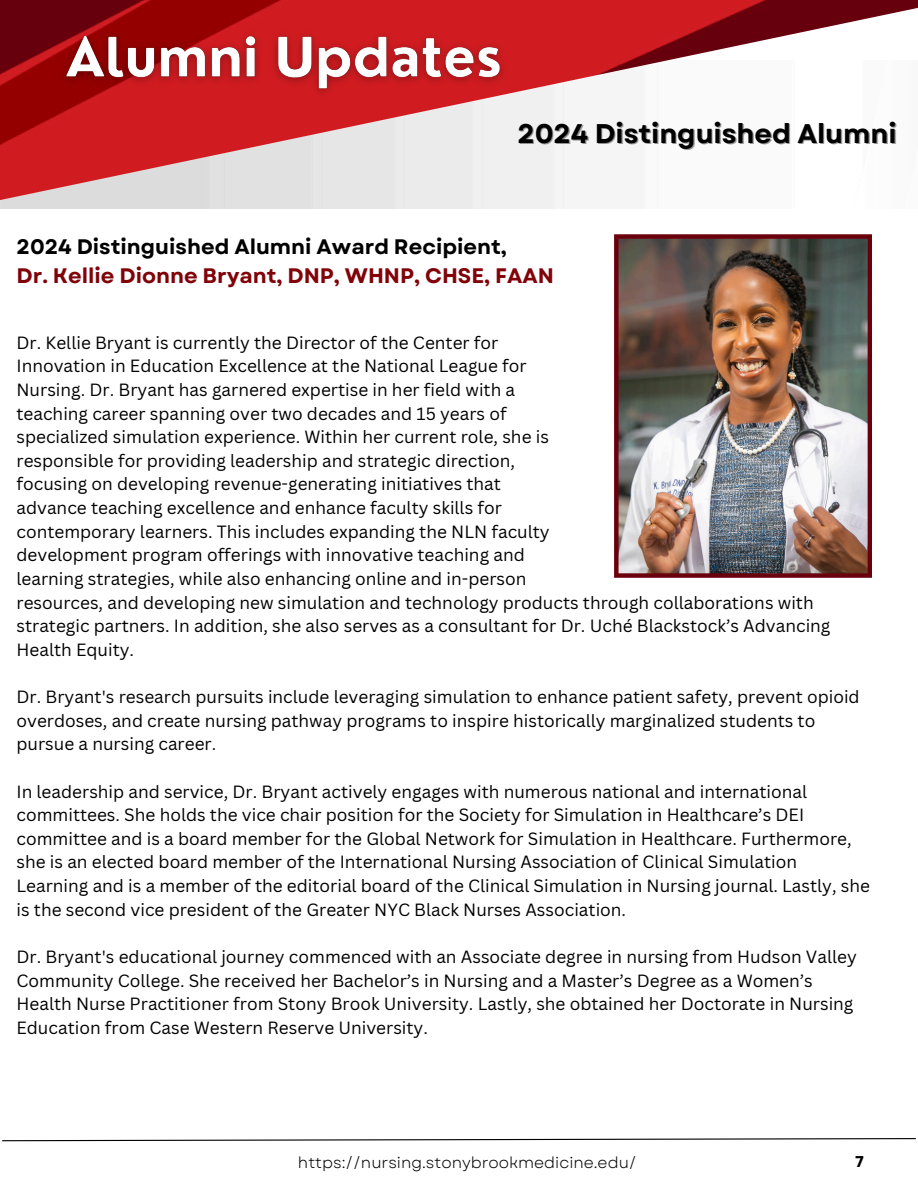
<style>
.page{position:relative;width:918px;height:1188px;background:#fff}
.page>*{position:absolute;margin:0;border:0;box-sizing:border-box;transform-origin:0 0}
.t1{font:700 27px "Garet";color:#000}
.t2{font:700 21px/29.2px "Garet";color:#810209}
.t3{font:17.25px/23.7px "Canva Sans";color:#000}
.t4{font:15.6px "Garet";color:#000}
.t5{font:700 15.6px "Garet";color:#000}
.s1{color:#000}
</style>
<div class="page">
<img style="left:0;top:0;width:918px;height:208px">
<img style="left:51px;top:23px;width:463px;height:81px">
<img style="left:614px;top:234px;width:258px;height:344px">
<svg style="left:2px;top:1138px;width:914px;height:4px"></svg>
<h3 class="t1" style="left:517px;top:114px;width:381px">2024 Distinguished Alumni</h3>
<h2 class="t2" style="left:17px;top:232px;width:539px"><span class="s1">2024 Distinguished Alumni Award Recipient,<br></span>Dr. Kellie Dionne Bryant, DNP, WHNP, CHSE, FAAN</h2>
<p class="t3" style="left:17px;top:330px;width:483px">Dr. Kellie Bryant is currently the Director of the Center for</p>
<p class="t3" style="left:17px;top:354px;width:512px">Innovation in Education Excellence at the National League for</p>
<p class="t3" style="left:17px;top:377px;width:500px">Nursing. Dr. Bryant has garnered expertise in her field with a</p>
<p class="t3" style="left:17px;top:401px;width:492px">teaching career spanning over two decades and 15 years of</p>
<p class="t3" style="left:17px;top:425px;width:534px">specialized simulation experience. Within her current role, she is</p>
<p class="t3" style="left:17px;top:448px;width:500px">responsible for providing leadership and strategic direction,</p>
<p class="t3" style="left:17px;top:472px;width:486px">focusing on developing revenue-generating initiatives that</p>
<p class="t3" style="left:17px;top:496px;width:487px">advance teaching excellence and enhance faculty skills for</p>
<p class="t3" style="left:17px;top:519px;width:535px">contemporary learners. This includes expanding the NLN faculty</p>
<p class="t3" style="left:17px;top:543px;width:510px">development program offerings with innovative teaching and</p>
<p class="t3" style="left:17px;top:566px;width:512px">learning strategies, while also enhancing online and in-person</p>
<p class="t3" style="left:17px;top:590px;width:815px">resources, and developing new simulation and technology products through collaborations with strategic partners. In addition, she also serves as a consultant for Dr. Uché Blackstock’s Advancing<br>Health Equity.</p>
<p class="t3" style="left:17px;top:685px;width:845px">Dr. Bryant's research pursuits include leveraging simulation to enhance patient safety, prevent opioid overdoses, and create nursing pathway programs to inspire historically marginalized students to pursue a nursing career.</p>
<p class="t3" style="left:17px;top:779px;width:855px">In leadership and service, Dr. Bryant actively engages with numerous national and international committees. She holds the vice chair position for the Society for Simulation in Healthcare’s DEI committee and is a board member for the Global Network for Simulation in Healthcare. Furthermore, she is an elected board member of the International Nursing Association of Clinical Simulation Learning and is a member of the editorial board of the Clinical Simulation in Nursing journal. Lastly, she is the second vice president of the Greater NYC Black Nurses Association.</p>
<p class="t3" style="left:17px;top:944px;width:842px">Dr. Bryant's educational journey commenced with an Associate degree in nursing from Hudson Valley Community College. She received her Bachelor’s in Nursing and a Master’s Degree as a Women’s Health Nurse Practitioner from Stony Brook University. Lastly, she obtained her Doctorate in Nursing Education from Case Western Reserve University.</p>
<p class="t4" style="left:298px;top:1151px;width:340px">https://nursing.stonybrookmedicine.edu/</p>
<p class="t5" style="left:855px;top:1150px;width:10px">7</p>
</div>
